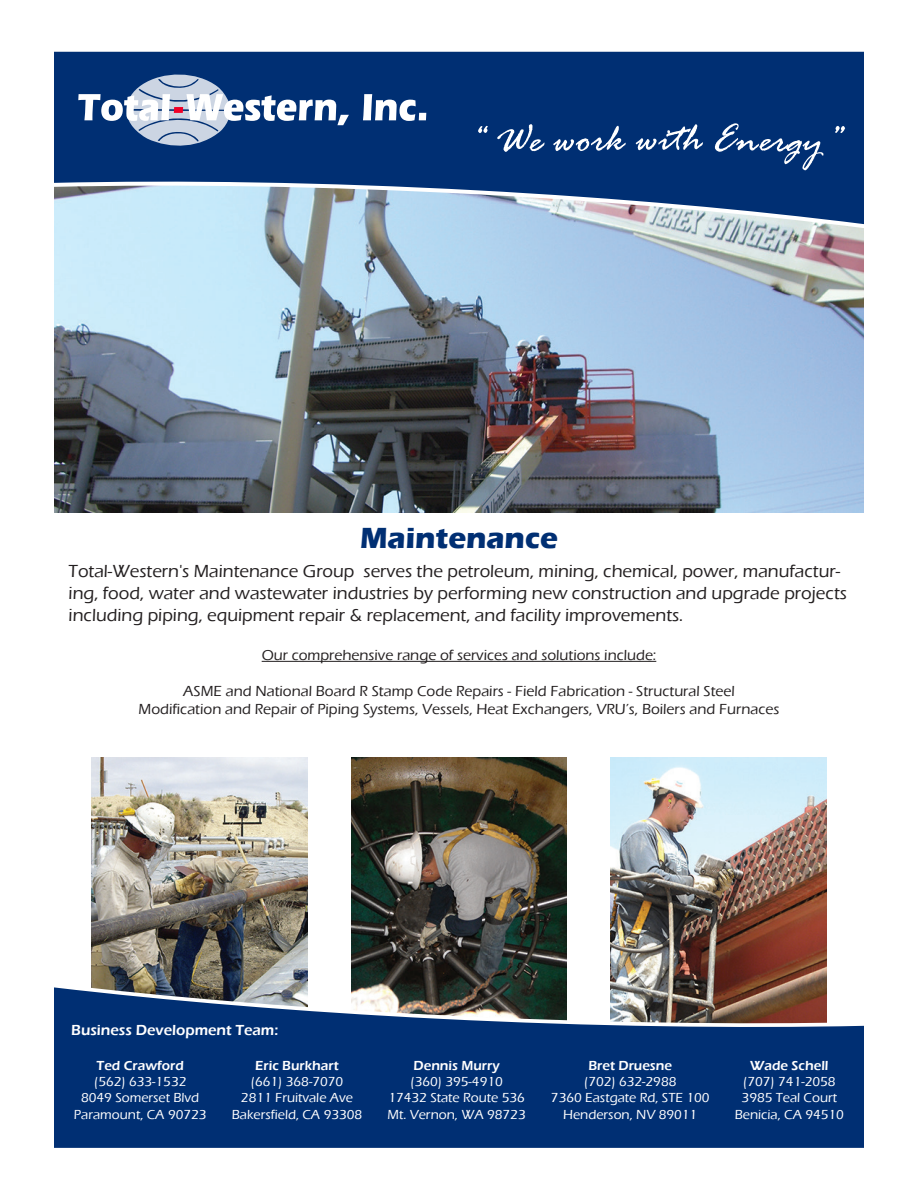
<style>
.page{position:relative;width:918px;height:1188px;background:#fff}
.page>*{position:absolute;margin:0;border:0;box-sizing:border-box;transform-origin:0 0}
.t1{font:700 30px "Eras ITC";color:#002f73}
.t2{font:500 18px/21.6px "Eras ITC";color:#231f20}
.t3{font:500 15px/18px "Eras ITC";color:#231f20;text-align:center}
.t4{font:600 15px "Eras ITC";color:#fff}
.t5{font:500 13.5px/16.2px "Eras ITC";color:#fff;text-align:center}
.t6{font:600 13.5px "Eras ITC";color:#fff}
</style>
<div class="page">
<img style="left:610px;top:758px;width:216px;height:226px">
<img style="left:351px;top:758px;width:216px;height:226px">
<img style="left:92px;top:758px;width:216px;height:226px">
<img style="left:54px;top:228px;width:810px;height:285px">
<svg style="left:54px;top:987px;width:810px;height:161px;background:#1b4077"></svg>
<svg style="left:54px;top:224px;width:810px;height:4px;background:#bbd5e2"></svg>
<svg style="left:54px;top:52px;width:810px;height:172px;background:#2b548c"></svg>
<svg style="left:78px;top:75px;width:271px;height:71px"></svg>
<svg style="left:363px;top:94px;width:53px;height:27px"></svg>
<div style="left:419px;top:113px;width:7px;height:7px;background:#fff"></div>
<hr style="left:262px;top:661px;width:394px;height:1px;background:#231f20">
<svg style="left:478px;top:126px;width:10px;height:7px"></svg>
<svg style="left:497px;top:124px;width:48px;height:28px"></svg>
<svg style="left:553px;top:126px;width:73px;height:25px;background:#395d92"></svg>
<svg style="left:636px;top:124px;width:67px;height:26px"></svg>
<svg style="left:715px;top:123px;width:108px;height:47px;background:#254d87"></svg>
<svg style="left:835px;top:126px;width:10px;height:7px"></svg>
<h1 class="t1" style="left:360px;top:521px;width:199px">Maintenance</h1>
<p class="t2" style="left:69px;top:561px;width:780px">Total-Western's Maintenance Group serves the petroleum, mining, chemical, power, manufactur&shy;ing, food, water and wastewater industries by performing new construction and upgrade projects including piping, equipment repair &amp; replacement, and facility improvements.</p>
<p class="t3" style="left:262px;top:646px;width:396px">Our comprehensive range of services and solutions include:</p>
<p class="t3" style="left:139px;top:682px;width:642px">ASME and National Board R Stamp Code Repairs - Field Fabrication - Structural Steel<br>Modification and Repair of Piping Systems, Vessels, Heat Exchangers, VRU’s, Boilers and Furnaces</p>
<p class="t4" style="left:71px;top:1021px;width:209px">Business Development Team:</p>
<p class="t6" style="left:97px;top:1058px;width:89px">Ted Crawford</p>
<p class="t5" style="left:74px;top:1074px;width:134px">(562) 633-1532<br>8049 Somerset Blvd<br>Paramount, CA 90723</p>
<p class="t6" style="left:255px;top:1058px;width:85px">Eric Burkhart</p>
<p class="t5" style="left:232px;top:1074px;width:132px">(661) 368-7070<br>2811 Fruitvale Ave<br>Bakersfield, CA 93308</p>
<p class="t6" style="left:414px;top:1058px;width:88px">Dennis Murry</p>
<p class="t5" style="left:387px;top:1074px;width:140px">(360) 395-4910<br>17432 State Route 536<br>Mt. Vernon, WA 98723</p>
<p class="t6" style="left:588px;top:1058px;width:85px">Bret Druesne</p>
<p class="t5" style="left:551px;top:1074px;width:160px">(702) 632-2988<br>7360 Eastgate Rd, STE 100<br>Henderson, NV 89011</p>
<p class="t6" style="left:750px;top:1058px;width:80px">Wade Schell</p>
<p class="t5" style="left:735px;top:1074px;width:111px">(707) 741-2058<br>3985 Teal Court<br>Benicia, CA 94510</p>
</div>
